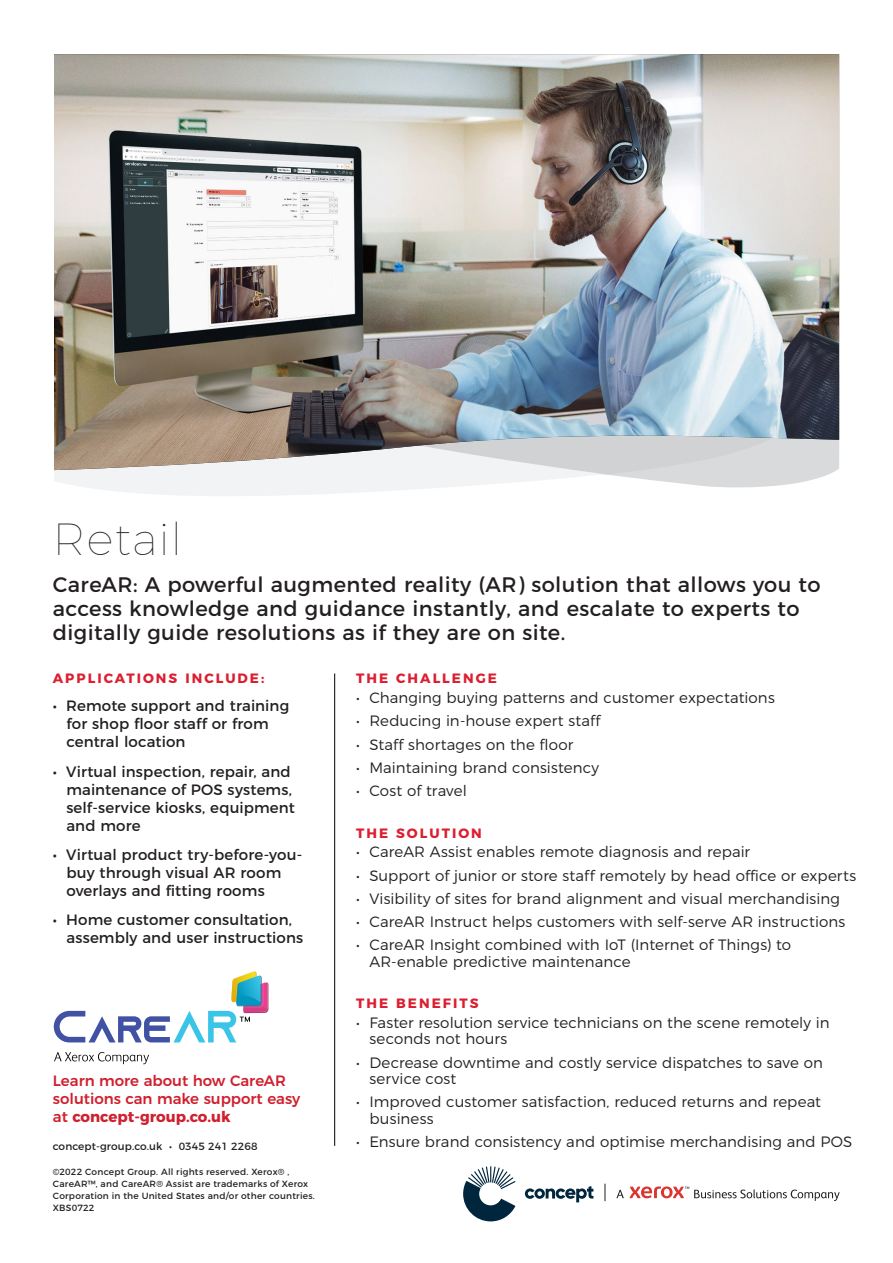
<style>
.page{position:relative;width:893px;height:1263px;background:#fff}
.page>*{position:absolute;margin:0;border:0;box-sizing:border-box;transform-origin:0 0}
.t1{font:100 45px "Montserrat";letter-spacing:.03em;color:#231f20}
.Subtitle{font:21px/24px "Montserrat";letter-spacing:.02em;color:#231f20}
.t2{font:300 15px/16.5px "Montserrat";letter-spacing:.005em;color:#231f20}
.t3{font:15px/18px "Montserrat";letter-spacing:.01em;color:#231f20}
.Call_to_Action{font:500 15px/18px "Montserrat";color:#d0202f}
.Subhead___Level_1{font:700 13.5px "Montserrat";letter-spacing:.15em;color:#db1e30}
.t4{font:10.5px "Montserrat";letter-spacing:.01em;color:#231f20}
.Legal_Attribution_St{font:9px/12px "Montserrat";letter-spacing:.025em;color:#231f20}
.s1{font-weight:700}
</style>
<div class="page">
<svg style="left:54px;top:470px;width:371px;height:26px;fill:#f2f3f4"></svg>
<svg style="left:55px;top:54px;width:785px;height:434px;fill:#f2f3f4"></svg>
<img style="left:54px;top:54px;width:785px;height:416px">
<hr style="left:334px;top:673px;width:1px;height:473px;background:#000">
<svg style="left:54px;top:1052px;width:95px;height:12px"></svg>
<svg style="left:54px;top:971px;width:214px;height:72px"></svg>
<svg style="left:616px;top:1186px;width:224px;height:15px"></svg>
<svg style="left:605px;top:1184px;width:1px;height:17px"></svg>
<svg style="left:525px;top:1186px;width:68px;height:16px"></svg>
<svg style="left:463px;top:1166px;width:52px;height:55px"></svg>
<p class="t1" style="left:53px;top:505px;width:131px">Retail</p>
<p class="Subtitle" style="left:53px;top:571px;width:769px">CareAR: A powerful augmented reality (AR) solution that allows you to access knowledge and guidance instantly, and escalate to experts to digitally guide resolutions as if they are on site.</p>
<p class="Subhead___Level_1" style="left:53px;top:667px;width:213px">APPLICATIONS INCLUDE:</p>
<p class="t3" style="left:66px;top:696px;width:224px;text-indent:-14px">• Remote support and training for shop floor staff or from central location</p>
<p class="t3" style="left:66px;top:761px;width:230px;text-indent:-14px">• Virtual inspection, repair, and maintenance of POS systems, self-service kiosks, equipment and more</p>
<p class="t3" style="left:66px;top:844px;width:237px;text-indent:-14px">• Virtual product try-before-you&shy;buy through visual AR room overlays and fitting rooms</p>
<p class="t3" style="left:66px;top:909px;width:238px;text-indent:-14px">• Home customer consultation, assembly and user instructions</p>
<p class="Call_to_Action" style="left:53px;top:1070px;width:249px">Learn more about how CareAR solutions can make support easy at <span class="s1">concept-group.co.uk</span></p>
<p class="t4" style="left:53px;top:1138px;width:206px">concept-group.co.uk • 0345 241 2268</p>
<p class="Legal_Attribution_St" style="left:53px;top:1165px;width:264px">©2022 Concept Group. All rights reserved. Xerox® , CareAR™, and CareAR® Assist are trademarks of Xerox Corporation in the United States and/or other countries.<br>XBS0722</p>
<p class="Subhead___Level_1" style="left:356px;top:667px;width:142px">THE CHALLENGE</p>
<p class="t2" style="left:356px;top:688px;width:420px">• Changing buying patterns and customer expectations</p>
<p class="t2" style="left:356px;top:711px;width:246px">• Reducing in-house expert staff</p>
<p class="t2" style="left:356px;top:735px;width:219px">• Staff shortages on the floor</p>
<p class="t2" style="left:356px;top:758px;width:245px">• Maintaining brand consistency</p>
<p class="t2" style="left:356px;top:781px;width:112px">• Cost of travel</p>
<p class="Subhead___Level_1" style="left:356px;top:822px;width:127px">THE SOLUTION</p>
<p class="t2" style="left:356px;top:842px;width:396px">• CareAR Assist enables remote diagnosis and repair</p>
<p class="t2" style="left:356px;top:866px;width:502px">• Support of junior or store staff remotely by head office or experts</p>
<p class="t2" style="left:356px;top:889px;width:485px">• Visibility of sites for brand alignment and visual merchandising</p>
<p class="t2" style="left:356px;top:912px;width:491px">• CareAR Instruct helps customers with self-serve AR instructions</p>
<p class="t2" style="left:370px;top:935px;width:423px;text-indent:-14px">• CareAR Insight combined with IoT (Internet of Things) to<br>AR-enable predictive maintenance</p>
<p class="Subhead___Level_1" style="left:356px;top:992px;width:124px">THE BENEFITS</p>
<p class="t2" style="left:370px;top:1013px;width:462px;text-indent:-14px">• Faster resolution service technicians on the scene remotely in seconds not hours</p>
<p class="t2" style="left:370px;top:1053px;width:455px;text-indent:-14px">• Decrease downtime and costly service dispatches to save on service cost</p>
<p class="t2" style="left:370px;top:1092px;width:453px;text-indent:-14px">• Improved customer satisfaction, reduced returns and repeat business</p>
<p class="t2" style="left:356px;top:1132px;width:498px">• Ensure brand consistency and optimise merchandising and POS</p>
</div>
